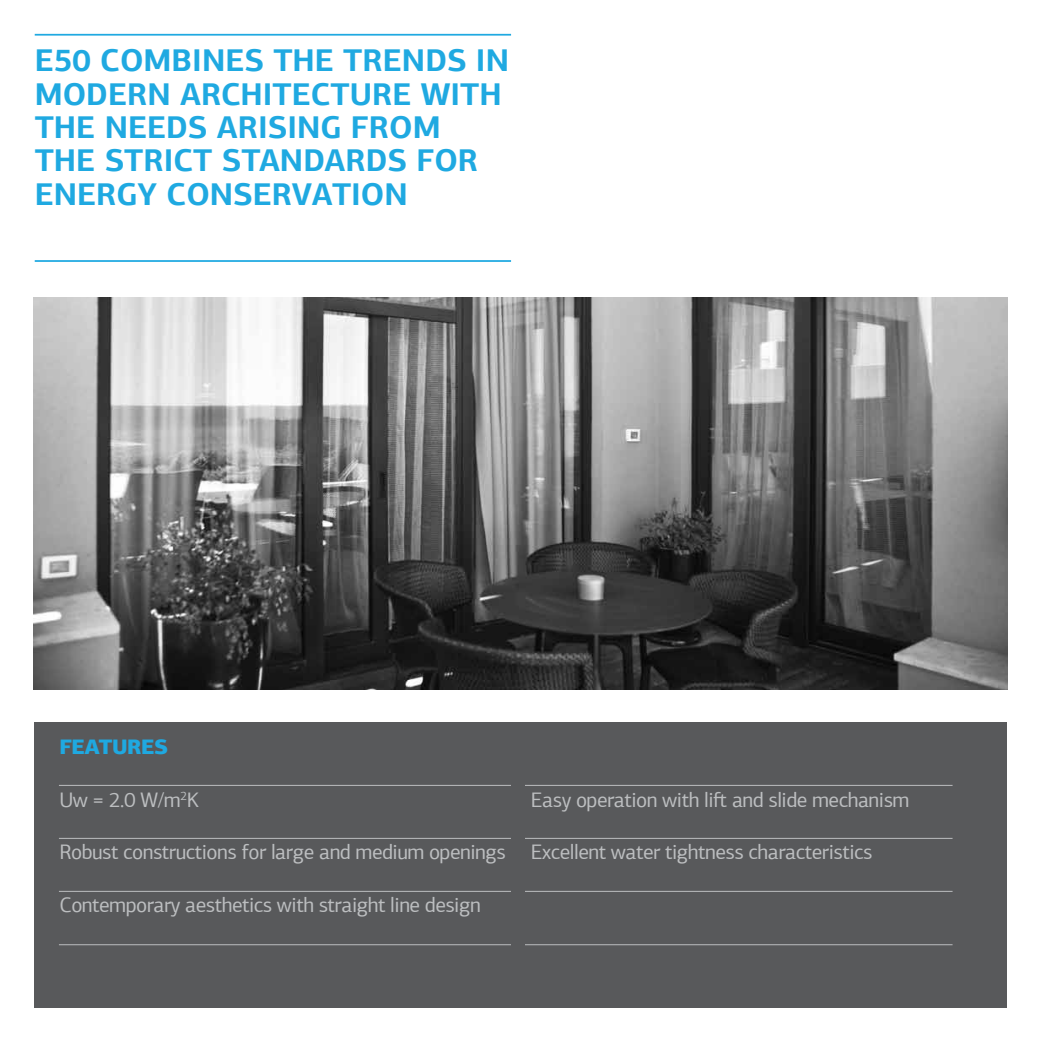
<style>
.page{position:relative;width:1042px;height:1042px;background:#fff}
.page>*{position:absolute;margin:0;border:0;box-sizing:border-box;transform-origin:0 0}
.t1{font:700 31.5px/33.2px "PF Agora Sans Pro";color:#1fa9e1}
.t2{font:21px "PF Agora Sans Pro";letter-spacing:-.025em;color:#bcbec0}
.t3{font:900 21px "PF Agora Sans Pro";letter-spacing:-.025em;color:#1fa9e1}
</style>
<div class="page">
<hr style="left:35px;top:260px;width:476px;height:2px;background:#1fa9e1">
<hr style="left:35px;top:34px;width:476px;height:2px;background:#1fa9e1">
<div style="left:35px;top:722px;width:972px;height:285px;background:#58595b"></div>
<hr style="left:59px;top:785px;width:893px;height:1px;background:#bcbec0">
<hr style="left:59px;top:838px;width:893px;height:1px;background:#bcbec0">
<hr style="left:59px;top:891px;width:893px;height:1px;background:#bcbec0">
<hr style="left:59px;top:944px;width:893px;height:1px;background:#bcbec0">
<div style="left:511px;top:734px;width:14px;height:263px;background:#58595b"></div>
<img style="left:33px;top:297px;width:974px;height:392px">
<h1 class="t1" style="left:35px;top:44px;width:476px">E50 COMBINES THE TRENDS IN<br>MODERN ARCHITECTURE WITH<br>THE NEEDS ARISING FROM<br>THE STRICT STANDARDS FOR<br>ENERGY CONSERVATION</h1>
<p class="t3" style="left:59px;top:733px;width:110px">FEATURES</p>
<p class="t2" style="left:59px;top:787px;width:141px">Uw = 2.0 W/m<sup>2</sup>K</p>
<p class="t2" style="left:59px;top:839px;width:448px">Robust constructions for large and medium openings</p>
<p class="t2" style="left:59px;top:892px;width:423px">Contemporary aesthetics with straight line design</p>
<p class="t2" style="left:531px;top:787px;width:380px">Easy operation with lift and slide mechanism</p>
<p class="t2" style="left:531px;top:839px;width:343px">Excellent water tightness characteristics</p>
</div>
